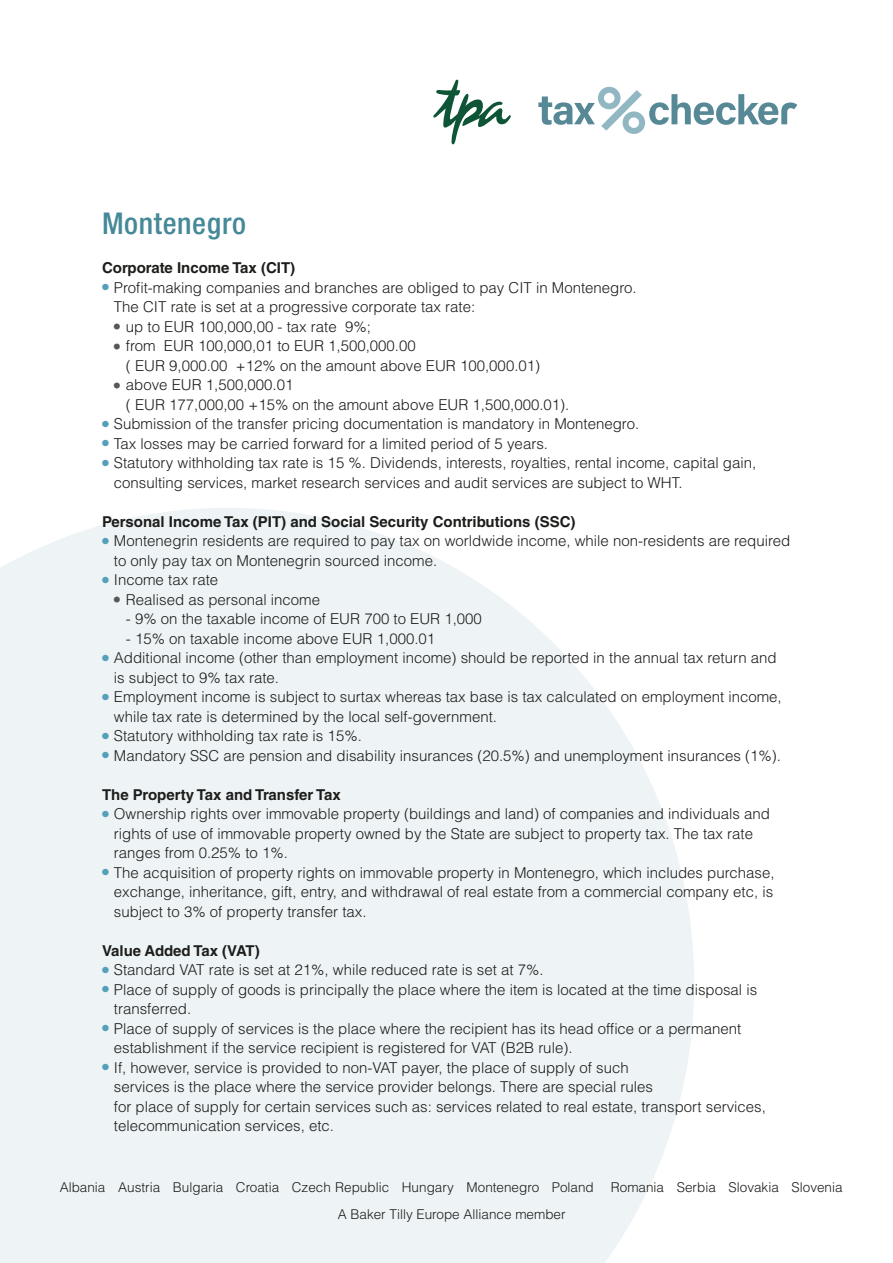
<style>
.page{position:relative;width:893px;height:1263px;background:#fff}
.page>*{position:absolute;margin:0;border:0;box-sizing:border-box;transform-origin:0 0}
.Überschrift_1{font:500 condensed 30px "Helvetica Neue LT Pro";letter-spacing:.02em;color:#458998}
.t1{font:300 15px/19.5px "Helvetica LT Std";color:#1d1d1b}
.Fließtext_bold{font:700 15px "Helvetica LT Std";color:#1d1d1b}
.t2{font:300 13.5px "Helvetica LT Std";color:#1d1d1b}
.s1{font-weight:700;font-size:19.5px;color:#569fbb}
.s2{font-weight:700;font-size:18px;color:#575756}
</style>
<div class="page">
<svg style="left:0;top:508px;width:694px;height:755px;background:#eff5f7"></svg>
<svg style="left:538px;top:87px;width:259px;height:47px"></svg>
<svg style="left:433px;top:80px;width:78px;height:64px"></svg>
<p class="Überschrift_1" style="left:102px;top:205px;width:145px">Montenegro</p>
<p class="Fließtext_bold" style="left:102px;top:259px;width:195px">Corporate Income Tax (CIT)</p>
<p class="t1" style="left:114px;top:277px;width:524px;text-indent:-12px"><span class="s1">•</span> Profit-making companies and branches are obliged to pay CIT in Montenegro.<br>The CIT rate is set at a progressive corporate tax rate:</p>
<p class="t1" style="left:114px;top:316px;width:259px"><span class="s2">•</span> up to EUR 100,000,00 - tax rate 9%;</p>
<p class="t1" style="left:126px;top:336px;width:416px;text-indent:-12px"><span class="s2">•</span> from EUR 100,000,01 to EUR 1,500,000.00<br>( EUR 9,000.00 +12% on the amount above EUR 100,000.01)</p>
<p class="t1" style="left:126px;top:375px;width:445px;text-indent:-12px"><span class="s2">•</span> above EUR 1,500,000.01<br>( EUR 177,000,00 +15% on the amount above EUR 1,500,000.01).</p>
<p class="t1" style="left:102px;top:414px;width:539px"><span class="s1">•</span> Submission of the transfer pricing documentation is mandatory in Montenegro.</p>
<p class="t1" style="left:102px;top:433px;width:447px"><span class="s1">•</span> Tax losses may be carried forward for a limited period of 5 years.</p>
<p class="t1" style="left:114px;top:453px;width:644px;text-indent:-12px"><span class="s1">•</span> Statutory withholding tax rate is 15 %. Dividends, interests, royalties, rental income, capital gain, consulting services, market research services and audit services are subject to WHT.</p>
<p class="Fließtext_bold" style="left:102px;top:512px;width:475px">Personal Income Tax (PIT) and Social Security Contributions (SSC)</p>
<p class="t1" style="left:114px;top:531px;width:678px;text-indent:-12px"><span class="s1">•</span> Montenegrin residents are required to pay tax on worldwide income, while non-residents are required to only pay tax on Montenegrin sourced income.</p>
<p class="t1" style="left:102px;top:570px;width:118px"><span class="s1">•</span> Income tax rate</p>
<p class="t1" style="left:114px;top:589px;width:208px"><span class="s2">•</span> Realised as personal income</p>
<p class="t1" style="left:126px;top:609px;width:358px">- 9% on the taxable income of EUR 700 to EUR 1,000</p>
<p class="t1" style="left:126px;top:628px;width:311px">- 15% on taxable income above EUR 1,000.01</p>
<p class="t1" style="left:114px;top:648px;width:664px;text-indent:-12px"><span class="s1">•</span> Additional income (other than employment income) should be reported in the annual tax return and is subject to 9% tax rate.</p>
<p class="t1" style="left:114px;top:687px;width:669px;text-indent:-12px"><span class="s1">•</span> Employment income is subject to surtax whereas tax base is tax calculated on employment income, while tax rate is determined by the local self-government.</p>
<p class="t1" style="left:102px;top:726px;width:261px"><span class="s1">•</span> Statutory withholding tax rate is 15%.</p>
<p class="t1" style="left:102px;top:745px;width:680px"><span class="s1">•</span> Mandatory SSC are pension and disability insurances (20.5%) and unemployment insurances (1%).</p>
<p class="Fließtext_bold" style="left:102px;top:785px;width:240px">The Property Tax and Transfer Tax</p>
<p class="t1" style="left:114px;top:804px;width:657px;text-indent:-12px"><span class="s1">•</span> Ownership rights over immovable property (buildings and land) of companies and individuals and rights of use of immovable property owned by the State are subject to property tax. The tax rate ranges from 0.25% to 1%.</p>
<p class="t1" style="left:114px;top:862px;width:662px;text-align:justify;text-indent:-12px"><span class="s1">•</span> The acquisition of property rights on immovable property in Montenegro, which includes purchase, exchange, inheritance, gift, entry, and withdrawal of real estate from a commercial company etc, is subject to 3% of property transfer tax.</p>
<p class="Fließtext_bold" style="left:102px;top:941px;width:159px">Value Added Tax (VAT)</p>
<p class="t1" style="left:102px;top:960px;width:443px"><span class="s1">•</span> Standard VAT rate is set at 21%, while reduced rate is set at 7%.</p>
<p class="t1" style="left:114px;top:979px;width:645px;text-indent:-12px"><span class="s1">•</span> Place of supply of goods is principally the place where the item is located at the time disposal is transferred.</p>
<p class="t1" style="left:114px;top:1018px;width:629px;text-indent:-12px"><span class="s1">•</span> Place of supply of services is the place where the recipient has its head office or a permanent establishment if the service recipient is registered for VAT (B2B rule).</p>
<p class="t1" style="left:114px;top:1057px;width:653px;text-indent:-12px"><span class="s1">•</span> If, however, service is provided to non-VAT payer, the place of supply of such<br>services is the place where the service provider belongs. There are special rules<br>for place of supply for certain services such as: services related to real estate, transport services, telecommunication services, etc.</p>
<p class="t2" style="left:60px;top:1179px;width:536px">Albania Austria Bulgaria Croatia Czech Republic Hungary Montenegro Poland</p>
<p class="t2" style="left:611px;top:1179px;width:233px">Romania Serbia Slovakia Slovenia</p>
<p class="t2" style="left:338px;top:1206px;width:229px">A Baker Tilly Europe Alliance member</p>
</div>
